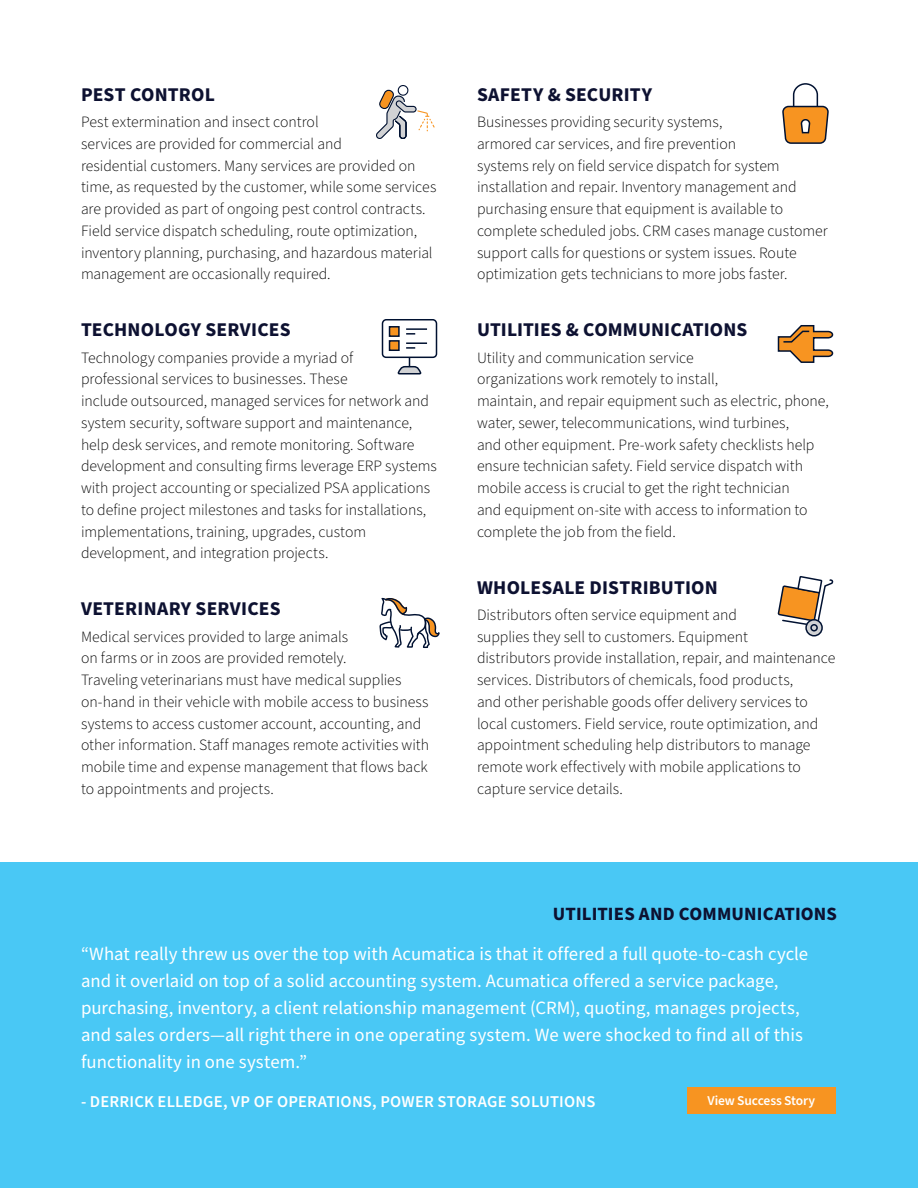
<style>
.page{position:relative;width:918px;height:1188px;background:#fff}
.page>*{position:absolute;margin:0;border:0;box-sizing:border-box;transform-origin:0 0}
.t1{font:700 19.5px "Source Sans Pro";letter-spacing:.01em;color:#0d1131}
.t2{font:18.75px/27px "Source Sans Pro";color:#fff}
.t3{font:700 18.75px "Source Sans Pro";letter-spacing:.01em;color:#0d1131}
.t4{font:600 16.5px "Source Sans Pro";letter-spacing:.01em;color:#fff}
.t5{font:300 15.75px/21.8px "Source Sans Pro";letter-spacing:-.005em;color:#000}
.t6{font:600 13.5px "Source Sans Pro";letter-spacing:-.01em;color:#fff}
</style>
<div class="page">
<svg style="left:376px;top:85px;width:59px;height:54px"></svg>
<svg style="left:381px;top:319px;width:57px;height:56px"></svg>
<hr style="left:406px;top:342px;width:21px;height:2px;background:#001131">
<hr style="left:406px;top:328px;width:21px;height:2px;background:#001131">
<div style="left:389px;top:326px;width:11px;height:11px;background:#f79421;border:2px solid #001131"></div>
<div style="left:389px;top:340px;width:11px;height:11px;background:#f79421;border:2px solid #001131"></div>
<svg style="left:379px;top:597px;width:61px;height:51px"></svg>
<svg style="left:782px;top:83px;width:47px;height:61px"></svg>
<svg style="left:777px;top:325px;width:57px;height:38px"></svg>
<svg style="left:777px;top:577px;width:57px;height:48px"></svg>
<svg style="left:806px;top:620px;width:16px;height:16px"></svg>
<div style="left:805px;top:619px;width:18px;height:18px;border:2px solid #001131;border-radius:50%"></div>
<div style="left:810px;top:624px;width:8px;height:8px;border:2px solid #001131;border-radius:50%"></div>
<div style="left:0;top:862px;width:918px;height:290px;background:#49c8f5"></div>
<div style="left:0;top:1134px;width:918px;height:54px;background:#49c8f5"></div>
<div style="left:687px;top:1087px;width:149px;height:27px;background:#f79421"></div>
<p class="t1" style="left:81px;top:81px;width:135px">PEST CONTROL</p>
<p class="t5" style="left:81px;top:112px;width:357px">Pest extermination and insect control<br>services are provided for commercial and<br>residential customers. Many services are provided on time, as requested by the customer, while some services are provided as part of ongoing pest control contracts.<br>Field service dispatch scheduling, route optimization, inventory planning, purchasing, and hazardous material management are occasionally required.</p>
<p class="t1" style="left:81px;top:317px;width:211px">TECHNOLOGY SERVICES</p>
<p class="t5" style="left:81px;top:347px;width:357px">Technology companies provide a myriad of<br>professional services to businesses. These<br>include outsourced, managed services for network and system security, software support and maintenance, help desk services, and remote monitoring. Software development and consulting firms leverage ERP systems with project accounting or specialized PSA applications to define project milestones and tasks for installations, implementations, training, upgrades, custom development, and integration projects.</p>
<p class="t1" style="left:81px;top:596px;width:201px">VETERINARY SERVICES</p>
<p class="t5" style="left:81px;top:626px;width:350px">Medical services provided to large animals<br>on farms or in zoos are provided remotely.<br>Traveling veterinarians must have medical supplies on-hand in their vehicle with mobile access to business systems to access customer account, accounting, and other information. Staff manages remote activities with mobile time and expense management that flows back to appointments and projects.</p>
<p class="t1" style="left:477px;top:81px;width:177px">SAFETY &amp; SECURITY</p>
<p class="t5" style="left:477px;top:112px;width:352px">Businesses providing security systems,<br>armored car services, and fire prevention<br>systems rely on field service dispatch for system installation and repair. Inventory management and purchasing ensure that equipment is available to complete scheduled jobs. CRM cases manage customer support calls for questions or system issues. Route optimization gets technicians to more jobs faster.</p>
<p class="t1" style="left:477px;top:317px;width:272px">UTILITIES &amp; COMMUNICATIONS</p>
<p class="t5" style="left:477px;top:347px;width:353px">Utility and communication service<br>organizations work remotely to install,<br>maintain, and repair equipment such as electric, phone, water, sewer, telecommunications, wind turbines,<br>and other equipment. Pre-work safety checklists help ensure technician safety. Field service dispatch with mobile access is crucial to get the right technician<br>and equipment on-site with access to information to complete the job from the field.</p>
<p class="t1" style="left:477px;top:574px;width:242px">WHOLESALE DISTRIBUTION</p>
<p class="t5" style="left:477px;top:604px;width:360px">Distributors often service equipment and<br>supplies they sell to customers. Equipment<br>distributors provide installation, repair, and maintenance services. Distributors of chemicals, food products,<br>and other perishable goods offer delivery services to local customers. Field service, route optimization, and appointment scheduling help distributors to manage remote work effectively with mobile applications to capture service details.</p>
<p class="t3" style="left:553px;top:901px;width:286px">UTILITIES AND COMMUNICATIONS</p>
<p class="t2" style="left:81px;top:941px;width:729px">“What really threw us over the top with Acumatica is that it offered a full quote-to-cash cycle and it overlaid on top of a solid accounting system. Acumatica offered a service package, purchasing, inventory, a client relationship management (CRM), quoting, manages projects, and sales orders—all right there in one operating system. We were shocked to find all of this functionality in one system.”</p>
<p class="t4" style="left:81px;top:1091px;width:516px">- DERRICK ELLEDGE, VP OF OPERATIONS, POWER STORAGE SOLUTIONS</p>
<p class="t6" style="left:707px;top:1092px;width:109px">View Success Story</p>
</div>
